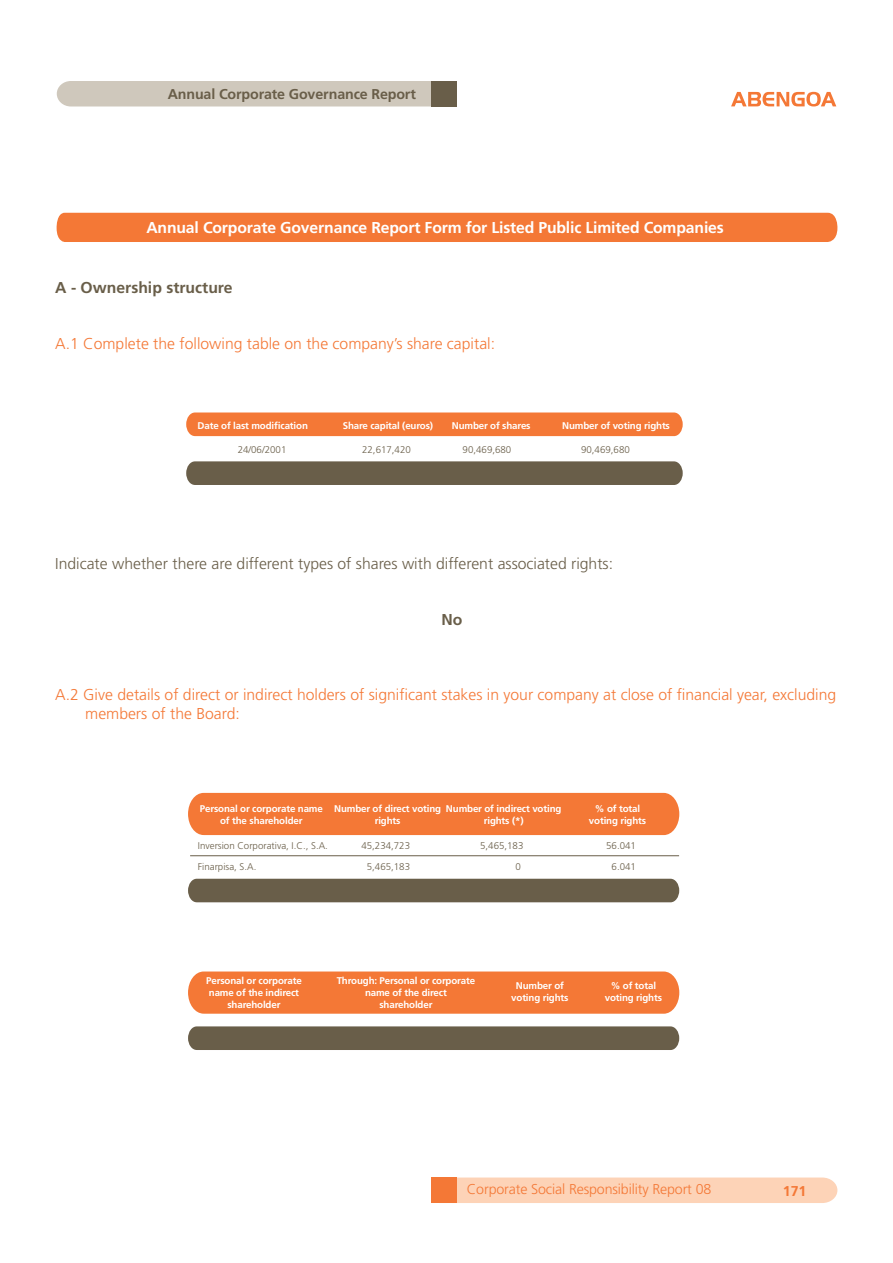
<style>
.page{position:relative;width:893px;height:1263px;background:#fff}
.page>*{position:absolute;margin:0;border:0;box-sizing:border-box;transform-origin:0 0}
.t1{font:300 15.75px/18.8px "Frutiger";color:#f47836}
.t2{font:300 15.75px "Frutiger";color:#695e49}
.t3{font:700 15.75px "Frutiger";letter-spacing:-.01em;color:#fff}
.t4{font:700 15.75px "Frutiger";color:#695e49}
.t5{font:300 14.25px "Frutiger";letter-spacing:-.01em;color:#f47836}
.t6{font:700 14.25px "Frutiger";letter-spacing:-.01em;color:#695e49}
.t7{font:700 14.25px "Frutiger";color:#f47836}
.t8{font:700 9.75px/12px "Frutiger";letter-spacing:-.015em;color:#fff;text-align:center}
.t9{font:300 9.75px/21px "Frutiger";color:#695e49;text-align:center}
</style>
<div class="page">
<svg style="left:731px;top:92px;width:105px;height:15px"></svg>
<div style="left:57px;top:81px;width:374px;height:26px;background:#cfc8bc"></div>
<div style="left:431px;top:81px;width:26px;height:26px;background:#695e49"></div>
<div style="left:456px;top:1178px;width:381px;height:25px;background:#fdd3b7"></div>
<div style="left:431px;top:1178px;width:25px;height:25px;background:#f47836"></div>
<div style="left:57px;top:213px;width:780px;height:29px;background:#f47836"></div>
<div style="left:186px;top:413px;width:497px;height:23px;background:#f47836"></div>
<div style="left:186px;top:461px;width:497px;height:24px;background:#695e49"></div>
<div style="left:188px;top:793px;width:491px;height:42px;background:#f47836"></div>
<hr style="left:190px;top:855px;width:489px;height:1px;background:#695e49">
<div style="left:188px;top:879px;width:491px;height:23px;background:#695e49"></div>
<div style="left:188px;top:972px;width:491px;height:42px;background:#f47836"></div>
<div style="left:188px;top:1026px;width:491px;height:24px;background:#695e49"></div>
<h2 class="t6" style="left:168px;top:89px;width:250px">Annual Corporate Governance Report</h2>
<h1 class="t3" style="left:146px;top:221px;width:579px">Annual Corporate Governance Report Form for Listed Public Limited Companies</h1>
<h1 class="t4" style="left:55px;top:281px;width:179px">A - Ownership structure</h1>
<h1 class="t1" style="left:55px;top:335px;width:441px">A.1 Complete the following table on the company’s share capital:</h1>
<p class="t8" style="left:198px;top:420px;width:112px">Date of last modification</p>
<p class="t8" style="left:343px;top:420px;width:92px">Share capital (euros)</p>
<p class="t8" style="left:452px;top:420px;width:80px">Number of shares</p>
<p class="t8" style="left:562px;top:420px;width:109px">Number of voting rights</p>
<p class="t9" style="left:238px;top:440px;width:50px">24/06/2001</p>
<p class="t9" style="left:362px;top:440px;width:50px">22,617,420</p>
<p class="t9" style="left:463px;top:440px;width:50px">90,469,680</p>
<p class="t9" style="left:581px;top:440px;width:50px">90,469,680</p>
<h1 class="t2" style="left:55px;top:557px;width:559px">Indicate whether there are different types of shares with different associated rights:</h1>
<h1 class="t4" style="left:441px;top:613px;width:22px">No</h1>
<h1 class="t1" style="left:85px;top:686px;width:752px;text-indent:-30px">A.2 Give details of direct or indirect holders of significant stakes in your company at close of financial year, excluding members of the Board:</h1>
<p class="t8" style="left:334px;top:803px;width:109px">Number of direct voting rights</p>
<p class="t9" style="left:361px;top:836px;width:50px">45,234,723<br>5,465,183</p>
<p class="t8" style="left:446px;top:803px;width:117px">Number of indirect voting rights (*)</p>
<p class="t9" style="left:480px;top:836px;width:45px;text-align:right">5,465,183<br>0</p>
<p class="t8" style="left:200px;top:803px;width:125px">Personal or corporate name of the shareholder</p>
<p class="t9" style="left:198px;top:836px;width:131px;text-align:left">Inversion Corporativa, I.C., S.A.<br>Finarpisa, S.A.</p>
<p class="t8" style="left:589px;top:803px;width:59px">% of total voting rights</p>
<p class="t9" style="left:606px;top:836px;width:31px">56.041<br>6.041</p>
<p class="t8" style="left:206px;top:975px;width:97px">Personal or corporate name of the indirect shareholder</p>
<p class="t8" style="left:337px;top:975px;width:140px">Through: Personal or corporate name of the direct<br>shareholder</p>
<p class="t8" style="left:511px;top:980px;width:59px">Number of voting rights</p>
<p class="t8" style="left:605px;top:980px;width:59px">% of total voting rights</p>
<h2 class="t5" style="left:467px;top:1184px;width:246px">Corporate Social Responsibility Report 08</h2>
<h2 class="t7" style="left:783px;top:1185px;width:25px">171</h2>
</div>
